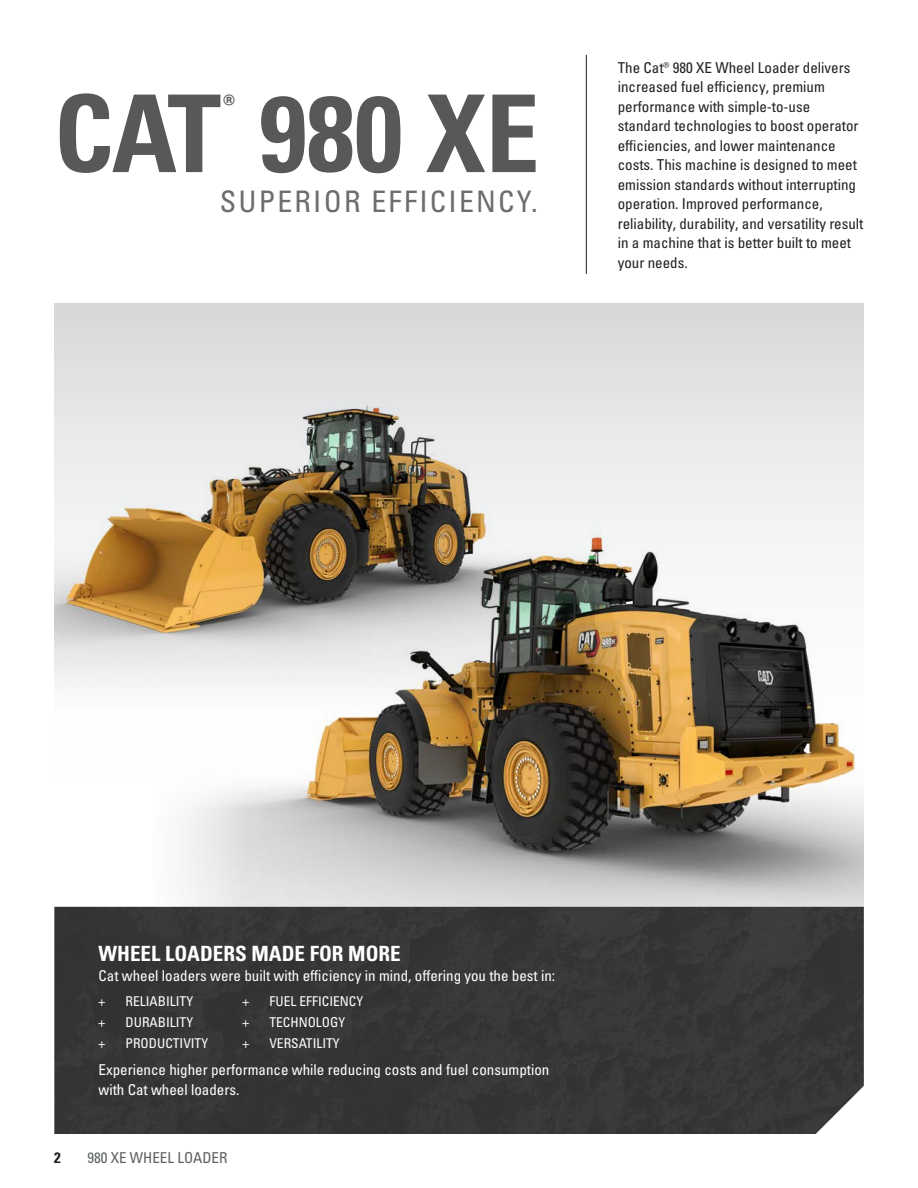
<style>
.page{position:relative;width:918px;height:1188px;background:#fff}
.page>*{position:absolute;margin:0;border:0;box-sizing:border-box;transform-origin:0 0}
.t1{font:107.4px "Univers LTCYR 67 Bold Cond";color:#57585a}
.t2{font:29.85px "Univers LTCYR 67 Bold Cond";color:#57585a}
.t3{font:condensed 29.7px "Univers LTCYR 57";letter-spacing:.075em;color:#6c6d70}
.Body_copy_white{font:21px "Univers LTCYR 67 Bold Cond";color:#fff}
.Body_copy{font:condensed 15px/19.5px "Univers LTCYR 57";color:#231f20}
.Benefit_white{font:condensed 15px/19.5px "Univers LTCYR 57";color:#fff}
.Body_copy_white-2{font:condensed 15px "Univers LTCYR 57";color:#fff}
.t4{font:condensed 15px "Univers LTCYR 57";color:#5d6163}
.t5{font:15px "Univers LTCYR 67 Bold Cond";color:#231f20}
.t6{font:condensed 13.5px "Univers LTCYR 57";color:#fff}
</style>
<div class="page">
<svg style="left:594px;top:303px;width:270px;height:120px;background:#dedfe1"></svg>
<div style="left:54px;top:907px;width:810px;height:227px;background:#363637"></div>
<hr style="left:586px;top:55px;width:1px;height:219px;background:#231f20">
<img style="left:153px;top:423px;width:711px;height:484px">
<img style="left:54px;top:303px;width:540px;height:405px">
<p class="t1" style="left:54px;top:68px;width:487px">CAT 980 XE</p>
<p class="t2" style="left:223px;top:87px;width:13px">®</p>
<p class="t3" style="left:220px;top:183px;width:319px">SUPERIOR EFFICIENCY.</p>
<p class="Body_copy" style="left:618px;top:57px;width:247px">The Cat® 980 XE Wheel Loader delivers increased fuel efficiency, premium performance with simple-to-use standard technologies to boost operator efficiencies, and lower maintenance costs. This machine is designed to meet emission standards without interrupting operation. Improved performance, reliability, durability, and versatility result in a machine that is better built to meet your needs.</p>
<p class="Body_copy_white" style="left:99px;top:941px;width:304px">WHEEL LOADERS MADE FOR MORE</p>
<p class="Body_copy_white-2" style="left:99px;top:966px;width:458px">Cat wheel loaders were built with efficiency in mind, offering you the best in:</p>
<p class="t6" style="left:242px;top:992px;width:8px">+</p>
<p class="t6" style="left:269px;top:992px;width:95px">FUEL EFFICIENCY</p>
<p class="t6" style="left:242px;top:1013px;width:8px">+</p>
<p class="t6" style="left:269px;top:1013px;width:77px">TECHNOLOGY</p>
<p class="t6" style="left:242px;top:1034px;width:8px">+</p>
<p class="t6" style="left:269px;top:1034px;width:72px">VERSATILITY</p>
<p class="Benefit_white" style="left:99px;top:1060px;width:452px">Experience higher performance while reducing costs and fuel consumption with Cat wheel loaders.</p>
<p class="t6" style="left:99px;top:992px;width:8px">+</p>
<p class="t6" style="left:126px;top:992px;width:69px">RELIABILITY</p>
<p class="t6" style="left:99px;top:1013px;width:8px">+</p>
<p class="t6" style="left:126px;top:1013px;width:69px">DURABILITY</p>
<p class="t6" style="left:99px;top:1034px;width:8px">+</p>
<p class="t6" style="left:126px;top:1034px;width:84px">PRODUCTIVITY</p>
<p class="t5" style="left:54px;top:1148px;width:8px">2</p>
<p class="t4" style="left:87px;top:1148px;width:141px">980 XE WHEEL LOADER</p>
</div>
